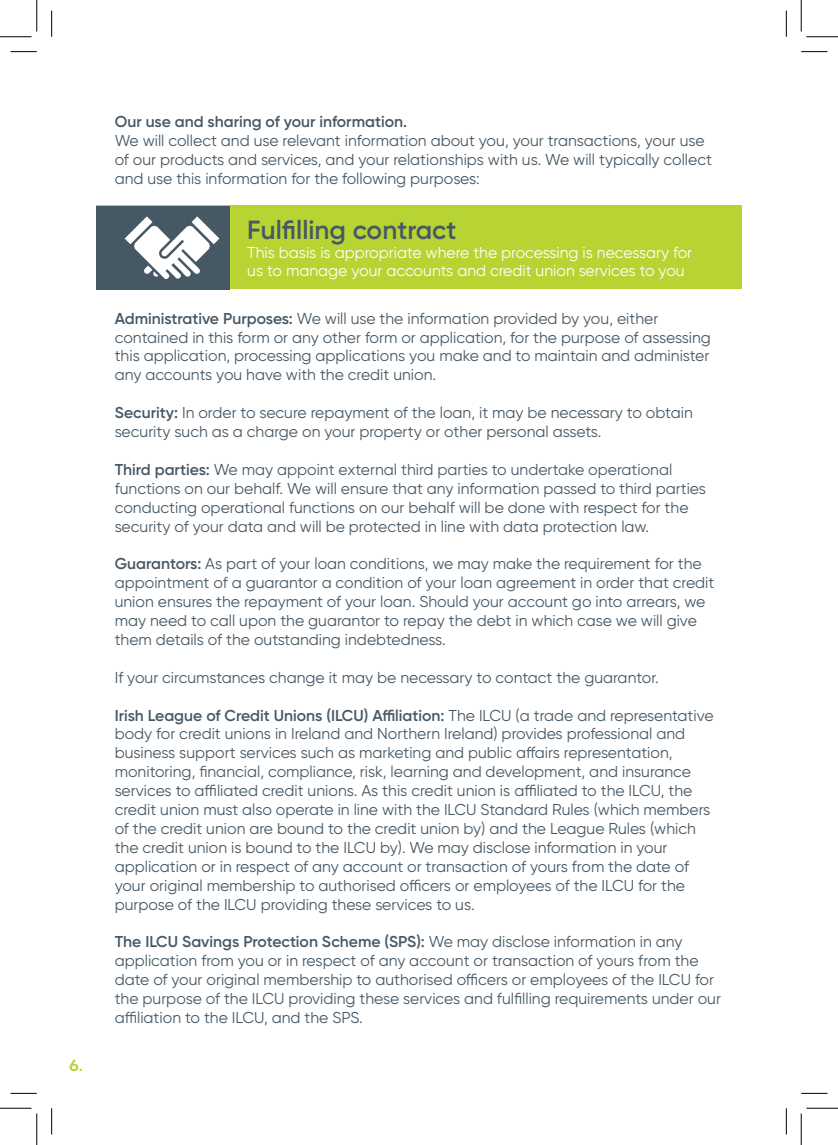
<style>
.page{position:relative;width:838px;height:1145px;background:#fff}
.page>*{position:absolute;margin:0;border:0;box-sizing:border-box;transform-origin:0 0}
.t1{font:600 26.25px "Gilroy";color:#475865}
.t2{font:700 17.5px "Autor";color:#b8d432}
.t3{font:15.75px/18.9px "Gilroy";color:#475865}
.t4{font:15.75px/18.9px "Gilroy";color:#fff}
.t5{font:600 15.75px "Gilroy";color:#475865}
.s1{font-weight:600}
</style>
<div class="page">
<div style="left:229px;top:206px;width:512px;height:83px;background:#b8d432"></div>
<div style="left:96px;top:206px;width:133px;height:83px;background:#475865"></div>
<svg style="left:125px;top:216px;width:94px;height:63px"></svg>
<svg style="left:10px;top:51px;width:27px;height:1px"></svg>
<svg style="left:801px;top:51px;width:26px;height:1px"></svg>
<svg style="left:10px;top:1093px;width:27px;height:1px"></svg>
<svg style="left:801px;top:1093px;width:26px;height:1px"></svg>
<svg style="left:51px;top:10px;width:1px;height:27px"></svg>
<svg style="left:51px;top:1108px;width:1px;height:26px"></svg>
<svg style="left:786px;top:10px;width:1px;height:27px"></svg>
<svg style="left:786px;top:1108px;width:1px;height:26px"></svg>
<hr style="left:0;top:36px;width:32px;height:1px;background:#000">
<hr style="left:806px;top:36px;width:31px;height:1px;background:#000">
<hr style="left:0;top:1108px;width:32px;height:1px;background:#000">
<hr style="left:806px;top:1108px;width:31px;height:1px;background:#000">
<hr style="left:36px;top:0;width:1px;height:31px;background:#000">
<hr style="left:36px;top:1113px;width:1px;height:32px;background:#000">
<hr style="left:800px;top:0;width:1px;height:31px;background:#000">
<hr style="left:800px;top:1113px;width:1px;height:32px;background:#000">
<p class="t2" style="left:69px;top:1055px;width:15px">6.</p>
<p class="t5" style="left:115px;top:112px;width:294px">Our use and sharing of your information.</p>
<p class="t3" style="left:115px;top:131px;width:598px">We will collect and use relevant information about you, your transactions, your use of our products and services, and your relationships with us. We will typically collect and use this information for the following purposes:</p>
<h1 class="t1" style="left:247px;top:213px;width:211px">Fulfilling contract</h1>
<p class="t4" style="left:247px;top:242px;width:446px">This basis is appropriate where the processing is necessary for us to manage your accounts and credit union services to you</p>
<p class="t3" style="left:115px;top:309px;width:597px"><span class="s1">Administrative Purposes:</span> We will use the information provided by you, either contained in this form or any other form or application, for the purpose of assessing this application, processing applications you make and to maintain and administer any accounts you have with the credit union.</p>
<p class="t3" style="left:115px;top:403px;width:579px"><span class="s1">Security:</span> In order to secure repayment of the loan, it may be necessary to obtain security such as a charge on your property or other personal assets.</p>
<p class="t3" style="left:115px;top:460px;width:592px"><span class="s1">Third parties:</span> We may appoint external third parties to undertake operational functions on our behalf. We will ensure that any information passed to third parties conducting operational functions on our behalf will be done with respect for the security of your data and will be protected in line with data protection law.</p>
<p class="t3" style="left:115px;top:554px;width:601px"><span class="s1">Guarantors:</span> As part of your loan conditions, we may make the requirement for the appointment of a guarantor a condition of your loan agreement in order that credit union ensures the repayment of your loan. Should your account go into arrears, we may need to call upon the guarantor to repay the debt in which case we will give them details of the outstanding indebtedness.</p>
<p class="t3" style="left:115px;top:668px;width:545px">If your circumstances change it may be necessary to contact the guarantor.</p>
<p class="t3" style="left:115px;top:705px;width:600px"><span class="s1">Irish League of Credit Unions (ILCU) Affiliation:</span> The ILCU (a trade and representative body for credit unions in Ireland and Northern Ireland) provides professional and business support services such as marketing and public affairs representation, monitoring, financial, compliance, risk, learning and development, and insurance services to affiliated credit unions. As this credit union is affiliated to the ILCU, the credit union must also operate in line with the ILCU Standard Rules (which members of the credit union are bound to the credit union by) and the League Rules (which the credit union is bound to the ILCU by). We may disclose information in your application or in respect of any account or transaction of yours from the date of your original membership to authorised officers or employees of the ILCU for the purpose of the ILCU providing these services to us.</p>
<p class="t3" style="left:115px;top:932px;width:607px"><span class="s1">The ILCU Savings Protection Scheme (SPS):</span> We may disclose information in any application from you or in respect of any account or transaction of yours from the date of your original membership to authorised officers or employees of the ILCU for the purpose of the ILCU providing these services and fulfilling requirements under our affiliation to the ILCU, and the SPS.</p>
</div>
